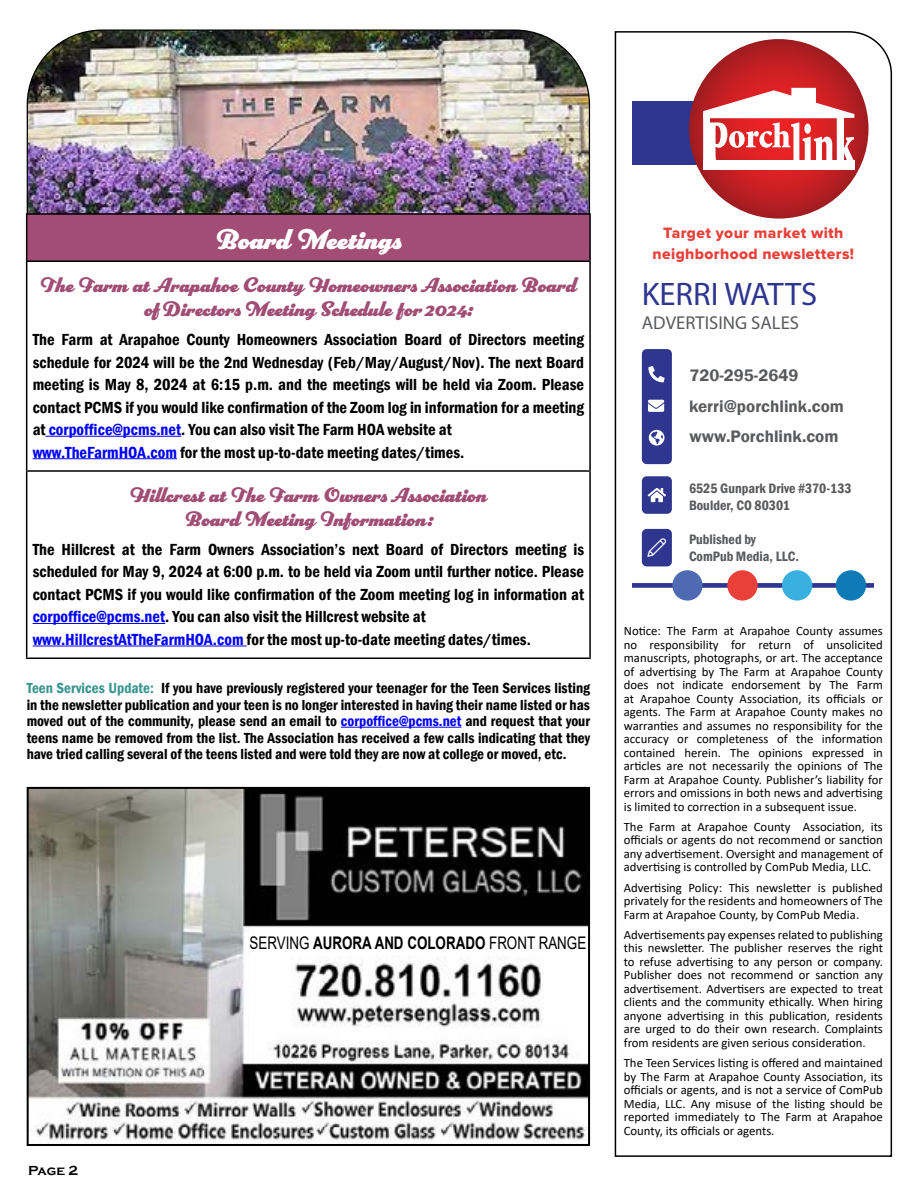
<style>
.page{position:relative;width:918px;height:1188px;background:#fff}
.page>*{position:absolute;margin:0;border:0;box-sizing:border-box;transform-origin:0 0}
.t1{font:700 32.7px "Lato";color:#2e3690}
.t2{font:900 28.5px "Parkside";color:#fff}
.t3{font:900 21px/24px "Parkside";color:#a14d75;text-align:center}
.t4{font:18.6px "Lato";color:#595a5c}
.t5{font:17.4px "Arial";color:#000;scale:.77 1}
.t6{font:600 17.1px/30.8px "Franklin Gothic";color:#595a5c}
.t7{font:600 condensed 16.5px/22.5px "Franklin Gothic";color:#000}
.t8{font:15.6px/20.5px "Proxima Nova Extrabld";letter-spacing:.025em;color:#e9403a;text-align:center}
.t9{font:600 condensed 15px/16.5px "Franklin Gothic";color:#000;text-align:justify}
.t10{font:600 condensed 13.95px/16.8px "Franklin Gothic";color:#595a5c}
.t11{font:700 13.5px "Copperplate Gothic";color:#000}
.t12{font:12.75px/13.5px "Calibri";color:#000;text-align:justify}
.s1{color:#00f}
.s2{color:#38948d}
.s3{font-weight:700}
</style>
<div class="page">
<img style="left:26px;top:29px;width:565px;height:184px">
<div style="left:27px;top:214px;width:563px;height:47px;background:#a14d75"></div>
<hr style="left:26px;top:213px;width:565px;height:2px;background:#000">
<hr style="left:26px;top:215px;width:1px;height:45px;background:#000">
<hr style="left:589px;top:215px;width:2px;height:45px;background:#000">
<hr style="left:26px;top:260px;width:565px;height:2px;background:#000">
<hr style="left:26px;top:262px;width:1px;height:208px;background:#000">
<hr style="left:589px;top:262px;width:2px;height:208px;background:#000">
<hr style="left:26px;top:470px;width:565px;height:2px;background:#000">
<hr style="left:26px;top:472px;width:1px;height:186px;background:#000">
<hr style="left:589px;top:472px;width:2px;height:186px;background:#000">
<hr style="left:26px;top:658px;width:565px;height:1px;background:#000">
<hr style="left:46px;top:436px;width:135px;height:1px;background:#00f">
<hr style="left:33px;top:458px;width:144px;height:1px;background:#00f">
<hr style="left:33px;top:623px;width:132px;height:1px;background:#00f">
<hr style="left:33px;top:646px;width:214px;height:1px;background:#00f">
<svg style="left:614px;top:31px;width:279px;height:1126px"></svg>
<img style="left:30px;top:790px;width:557px;height:353px">
<div style="left:27px;top:787px;width:563px;height:359px;border:2px solid #000"></div>
<hr style="left:341px;top:727px;width:120px;height:1px;background:#00f">
<svg style="left:648px;top:538px;width:18px;height:19px"></svg>
<h2 class="t2" style="left:214px;top:222px;width:191px">Board Meetings</h2>
<h3 class="t3" style="left:39px;top:273px;width:539px">The Farm at Arapahoe County Homeowners Association Board of Directors Meeting Schedule for 2024:</h3>
<p class="t7" style="left:33px;top:328px;width:553px">The Farm at Arapahoe County Homeowners Association Board of Directors meeting schedule for 2024 will be the 2nd Wednesday (Feb/May/August/Nov). The next Board meeting is May 8, 2024 at 6:15 p.m. and the meetings will be held via Zoom. Please contact PCMS if you would like confirmation of the Zoom log in information for a meeting at <span class="s1">corpoffice@pcms.net</span>. You can also visit The Farm HOA website at <span class="s1">www.TheFarmHOA.com</span> for the most up-to-date meeting dates/times.</p>
<h3 class="t3" style="left:128px;top:482px;width:359px">Hillcrest at The Farm Owners Association<br>Board Meeting Information :</h3>
<p class="t7" style="left:33px;top:538px;width:553px">The Hillcrest at the Farm Owners Association’s next Board of Directors meeting is scheduled for May 9, 2024 at 6:00 p.m. to be held via Zoom until further notice. Please contact PCMS if you would like confirmation of the Zoom meeting log in information at <span class="s1">corpoffice@pcms.net</span>. You can also visit the Hillcrest website at <span class="s1">www.HillcrestAtTheFarmHOA.com</span> for the most up-to-date meeting dates/times.</p>
<p class="t9" style="left:27px;top:680px;width:565px"><span class="s2">Teen Services Update:</span> If you have previously registered your teenager for the Teen Services listing in the newsletter publication and your teen is no longer interested in having their name listed or has moved out of the community, please send an email to <span class="s1">corpoffice@pcms.net</span> and request that your teens name be removed from the list. The Association has received a few calls indicating that they have tried calling several of the teens listed and were told they are now at college or moved, etc.</p>
<p class="t11" style="left:28px;top:1163px;width:51px">Page 2</p>
<h3 class="t5" style="left:250px;top:931px;width:439px">SERVING <span class="s3">AURORA AND COLORADO</span> FRONT RANGE</h3>
<p class="t8" style="left:653px;top:223px;width:203px">Target your market with neighborhood newsletters!</p>
<h1 class="t1" style="left:642px;top:274px;width:177px">KERRI WATTS</h1>
<h3 class="t4" style="left:642px;top:311px;width:159px">ADVERTISING SALES</h3>
<h3 class="t6" style="left:689px;top:361px;width:111px">720-295-2649</h3>
<h3 class="t6" style="left:689px;top:391px;width:156px">kerri@porchlink.com www.Porchlink.com</h3>
<p class="t10" style="left:689px;top:480px;width:164px">6525 Gunpark Drive #370-133<br>Boulder, CO 80301</p>
<p class="t10" style="left:689px;top:531px;width:111px">Published by<br>ComPub Media, LLC.</p>
<p class="t12" style="left:624px;top:624px;width:261px">Notice: The Farm at Arapahoe County assumes no responsibility for return of unsolicited manuscripts, photographs, or art. The acceptance of advertising by The Farm at Arapahoe County does not indicate endorsement by The Farm at Arapahoe County Association, its officials or agents. The Farm at Arapahoe County makes no warranties and assumes no responsibility for the accuracy or completeness of the information contained herein. The opinions expressed in articles are not necessarily the opinions of The Farm at Arapahoe County. Publisher’s liability for errors and omissions in both news and advertising is limited to correction in a subsequent issue.</p>
<p class="t12" style="left:624px;top:820px;width:261px">The Farm at Arapahoe County Association, its officials or agents do not recommend or sanction any advertisement. Oversight and management of advertising is controlled by ComPub Media, LLC.</p>
<p class="t12" style="left:624px;top:880px;width:261px">Advertising Policy: This newsletter is published privately for the residents and homeowners of The Farm at Arapahoe County, by ComPub Media.</p>
<p class="t12" style="left:624px;top:928px;width:261px">Advertisements pay expenses related to publishing this newsletter. The publisher reserves the right to refuse advertising to any person or company.<br>Publisher does not recommend or sanction any advertisement. Advertisers are expected to treat clients and the community ethically. When hiring anyone advertising in this publication, residents are urged to do their own research. Complaints from residents are given serious consideration.</p>
<p class="t12" style="left:624px;top:1056px;width:261px">The Teen Services listing is offered and maintained by The Farm at Arapahoe County Association, its officials or agents, and is not a service of ComPub Media, LLC. Any misuse of the listing should be reported immediately to The Farm at Arapahoe County, its officials or agents.</p>
</div>
